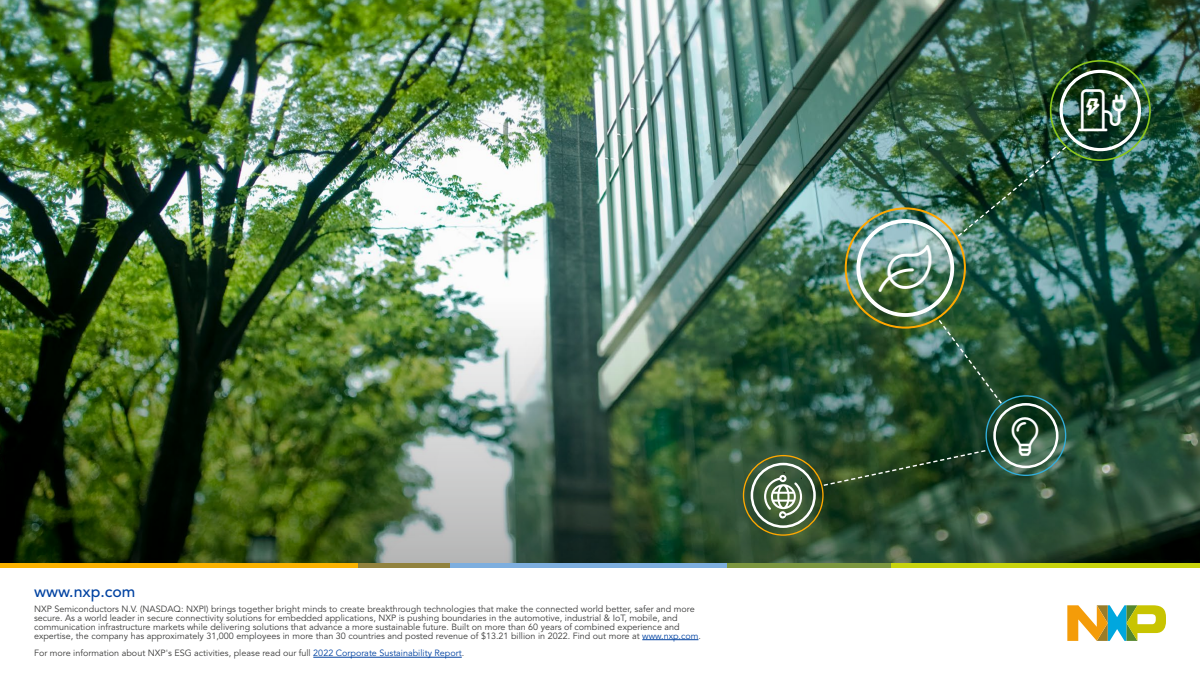
<style>
.page{position:relative;width:1200px;height:675px;background:#fff}
.page>*{position:absolute;margin:0;border:0;box-sizing:border-box;transform-origin:0 0}
.t1{font:300 46.9px "Font Awesome 5 Pro";color:#fff}
.t2{font:500 15.9px "Avenir LT Std";color:#0042a1}
.t3{font:9px/9px "Avenir LT Std";color:#3a3a39}
.s1{color:#0042a1}
</style>
<div class="page">
<img style="left:0;top:0;width:1200px;height:203px">
<img style="left:0;top:203px;width:1200px;height:361px">
<hr style="left:450px;top:564px;width:277px;height:4px;background:#7daede">
<hr style="left:0;top:564px;width:359px;height:4px;background:#fab200">
<hr style="left:359px;top:564px;width:91px;height:4px;background:#91823e">
<hr style="left:891px;top:564px;width:309px;height:4px;background:#c7d30d">
<hr style="left:727px;top:564px;width:164px;height:4px;background:#7c973f">
<svg style="left:1067px;top:605px;width:99px;height:36px"></svg>
<hr style="left:642px;top:639px;width:56px;height:1px;background:#0042a1">
<hr style="left:313px;top:657px;width:149px;height:1px;background:#0042a1">
<img style="left:743px;top:60px;width:408px;height:476px">
<h2 class="t2" style="left:34px;top:582px;width:103px">www.nxp.com</h2>
<p class="t3" style="left:34px;top:604px;width:668px">NXP Semiconductors N.V. (NASDAQ: NXPI) brings together bright minds to create breakthrough technologies that make the connected world better, safer and more secure. As a world leader in secure connectivity solutions for embedded applications, NXP is pushing boundaries in the automotive, industrial &amp; IoT, mobile, and communication infrastructure markets while delivering solutions that advance a more sustainable future. Built on more than 60 years of combined experience and expertise, the company has approximately 31,000 employees in more than 30 countries and posted revenue of $13.21 billion in 2022. Find out more at <span class="s1">www.nxp.com</span>.</p>
<p class="t3" style="left:34px;top:649px;width:432px">For more information about NXP's ESG activities, please read our full <span class="s1">2022 Corporate Sustainability Report</span>.</p>
<h1 class="t1" style="left:879px;top:245px;width:54px">●</h1>
</div>
